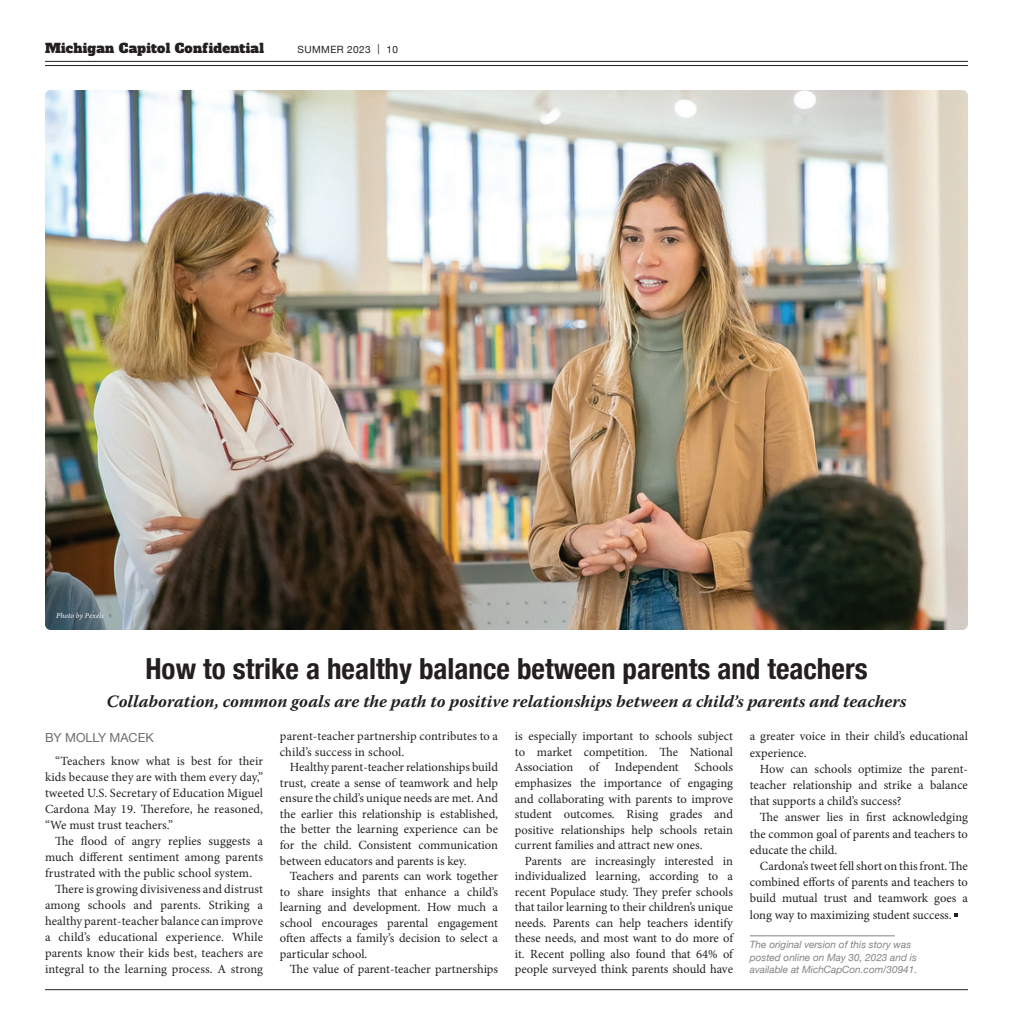
<style>
.page{position:relative;width:1013px;height:1035px;background:#fff}
.page>*{position:absolute;margin:0;border:0;box-sizing:border-box;transform-origin:0 0}
.t1{font:700 condensed 29.12px "Helvetica Neue";color:#231f20}
.t2{font:italic 700 17.25px "Warnock Pro";color:#231f20}
.t3{font:13.12px "Alfa Slab One";letter-spacing:.02em;color:#231f20}
.t4{font:12.5px/15.5px "Minion Pro";color:#231f20;text-align:justify}
.t5{font:12.5px "Helvetica Neue";color:#6c6d70}
.t6{font:italic 10px/12.5px "Helvetica Neue";color:#808285}
.t7{font:10px "Helvetica Neue";letter-spacing:.04em;color:#231f20}
.t8{font:italic 7.5px "Minion Variable Concept";letter-spacing:.01em;color:#fff}
</style>
<div class="page">
<hr style="left:45px;top:61px;width:923px;height:1px;background:#231f20">
<hr style="left:45px;top:65px;width:923px;height:1px;background:#231f20">
<hr style="left:45px;top:989px;width:923px;height:1px;background:#231f20">
<hr style="left:750px;top:936px;width:144px;height:1px;background:#808285">
<svg style="left:954px;top:913px;width:4px;height:4px"></svg>
<img style="left:45px;top:90px;width:923px;height:540px">
<p class="t3" style="left:45px;top:39px;width:220px">Michigan Capitol Confidential</p>
<p class="t7" style="left:298px;top:42px;width:102px">SUMMER 2023 | 10</p>
<p class="t8" style="left:56px;top:611px;width:49px">Photo by Pexels</p>
<h1 class="t1" style="left:145px;top:645px;width:723px">How to strike a healthy balance between parents and teachers</h1>
<h2 class="t2" style="left:106px;top:691px;width:801px">Collaboration, common goals are the path to positive relationships between a child’s parents and teachers</h2>
<p class="t5" style="left:45px;top:728px;width:110px">BY MOLLY MACEK</p>
<p class="t4" style="left:45px;top:753px;width:220px;line-height:16px;text-indent:10px">“Teachers know what is best for their kids because they are with them every day,” tweeted U.S. Secretary of Education Miguel Cardona May 19. Therefore, he reasoned, “We must trust teachers.”</p>
<p class="t4" style="left:55px;top:833px;width:209px">The flood of angry replies suggests a</p>
<p class="t4" style="left:45px;top:849px;width:219px">much different sentiment among parents</p>
<p class="t4" style="left:45px;top:865px;width:209px">frustrated with the public school system.</p>
<p class="t4" style="left:55px;top:881px;width:209px">There is growing divisiveness and distrust</p>
<p class="t4" style="left:45px;top:897px;width:219px">among schools and parents. Striking a</p>
<p class="t4" style="left:45px;top:913px;width:219px">healthy parent-teacher balance can improve</p>
<p class="t4" style="left:45px;top:929px;width:219px">a child’s educational experience. While</p>
<p class="t4" style="left:45px;top:945px;width:219px">parents know their kids best, teachers are</p>
<p class="t4" style="left:45px;top:961px;width:219px">integral to the learning process. A strong</p>
<p class="t4" style="left:280px;top:729px;width:219px">parent-teacher partnership contributes to a child’s success in school.</p>
<p class="t4" style="left:280px;top:760px;width:220px;text-indent:10px">Healthy parent-teacher relationships build trust, create a sense of teamwork and help ensure the child’s unique needs are met. And the earlier this relationship is established, the better the learning experience can be for the child. Consistent communication between educators and parents is key.</p>
<p class="t4" style="left:280px;top:868px;width:219px;text-indent:10px">Teachers and parents can work together to share insights that enhance a child’s learning and development. How much a school encourages parental engagement often affects a family’s decision to select a particular school.</p>
<p class="t4" style="left:290px;top:962px;width:209px">The value of parent-teacher partnerships</p>
<p class="t4" style="left:515px;top:729px;width:219px">is especially important to schools subject to market competition. The National Association</p>
<p class="t4" style="left:515px;top:760px;width:219px;text-indent:180px">Schools emphasizes the importance of engaging and collaborating with parents to improve student outcomes. Rising grades and positive relationships help schools retain current families and attract new ones.</p>
<p class="t4" style="left:515px;top:853px;width:219px;text-indent:10px">Parents are increasingly interested in individualized learning, according to a recent Populace study. They prefer schools that tailor learning to their children’s unique needs. Parents can help teachers identify these needs, and most want to do more of it. Recent polling also found that 64% of people surveyed think parents should have</p>
<p class="t4" style="left:589px;top:760px;width:11px">of</p>
<p class="t4" style="left:615px;top:760px;width:65px">Independent</p>
<p class="t4" style="left:750px;top:728px;width:219px;line-height:16.2px">a greater voice in their child’s educational experience.</p>
<p class="t4" style="left:750px;top:761px;width:219px;line-height:16.2px;text-indent:10px">How can schools optimize the parent&shy;teacher relationship and strike a balance that supports a child’s success?</p>
<p class="t4" style="left:750px;top:809px;width:219px;line-height:16.2px;text-indent:10px">The answer lies in first acknowledging the common goal of parents and teachers to educate the child.</p>
<p class="t4" style="left:750px;top:858px;width:219px;line-height:16.2px;text-indent:10px">Cardona’s tweet fell short on this front. The combined efforts of parents and teachers to build mutual trust and teamwork goes a long way to maximizing student success.</p>
<p class="t6" style="left:750px;top:939px;width:169px">The original version of this story was posted online on May 30, 2023 and is available at MichCapCon.com/30941.</p>
</div>
